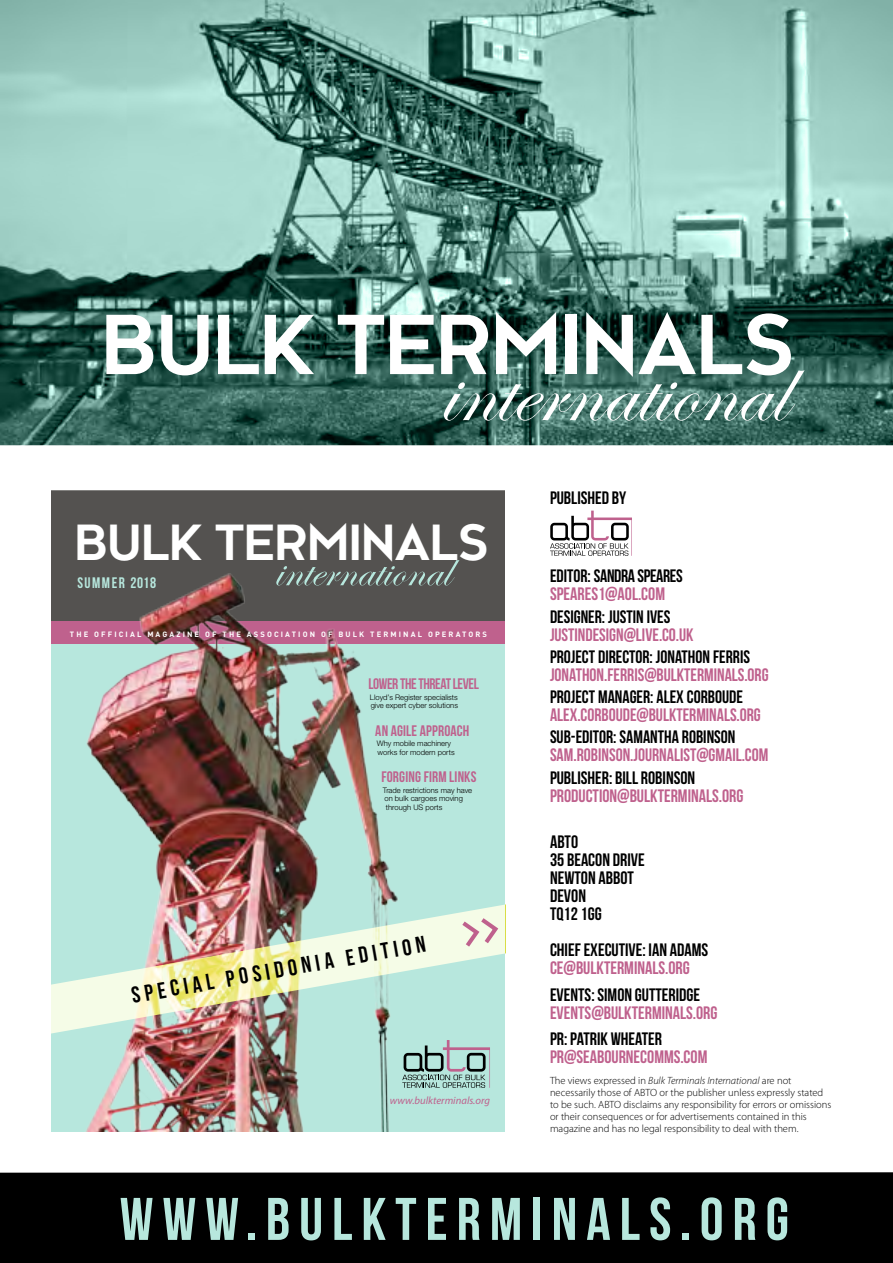
<style>
.page{position:relative;width:893px;height:1263px;background:#fff}
.page>*{position:absolute;margin:0;border:0;box-sizing:border-box;transform-origin:0 0}
.t1{font:98.85px "Edwardian Script ITC";color:#fff}
.t2{font:700 79.05px "Kessel 105";color:#fff}
.t3{font:60px "Bebas Neue";letter-spacing:.15em;color:#b7e7dd}
.t4{font:50.25px "Edwardian Script ITC";color:#b7e7dd}
.t5{font:700 47.25px "Kessel 105";color:#fff}
.t6{font:22.8px "Bebas Neue";color:#000}
.t7{font:18px/18px "Bebas Neue";color:#000}
.t8{font:18px "Bebas Neue";color:#bf618d}
.t9{font:18px "Bebas Neue";letter-spacing:-.02em;color:#000}
.t10{font:15.3px "Bebas Neue";letter-spacing:.01em;color:#bf618d}
.t11{font:15.3px "Bebas Neue";letter-spacing:-.025em;color:#bf618d}
.t12{font:15.3px "Bebas Neue";letter-spacing:.1em;color:#b7e7dd}
.t13{font:italic 10.65px "Myriad Pro";color:#bf618d}
.t14{font:300 10.5px/12px "Myriad Pro";color:#000}
.t15{font:300 7.65px/8.4px "Helvetica Neue LTW1 G";color:#000}
.t16{font:700 7.65px "DIN";letter-spacing:.275em;color:#fff}
.s1{font-style:italic}
</style>
<div class="page">
<img style="left:0;top:0;width:893px;height:445px">
<div style="left:52px;top:490px;width:453px;height:131px;background:#545250"></div>
<div style="left:52px;top:621px;width:453px;height:23px;background:#bf618d"></div>
<div style="left:52px;top:644px;width:453px;height:488px;background:#b7e7dd"></div>
<img style="left:85px;top:573px;width:313px;height:559px">
<svg style="left:402px;top:1040px;width:88px;height:48px"></svg>
<img style="left:52px;top:901px;width:453px;height:136px">
<svg style="left:458px;top:914px;width:43px;height:37px;background:#ece2d8"></svg>
<div style="left:0;top:1172px;width:893px;height:91px;background:#000"></div>
<svg style="left:550px;top:511px;width:82px;height:45px"></svg>
<h2 class="t2" style="left:102px;top:300px;width:694px">BULK TERMINALS</h2>
<h1 class="t1" style="left:440px;top:335px;width:347px">international</h1>
<h3 class="t5" style="left:75px;top:515px;width:415px">BULK TERMINALS</h3>
<h3 class="t4" style="left:274px;top:542px;width:177px">international</h3>
<h3 class="t12" style="left:77px;top:575px;width:80px">SUMMER 2018</h3>
<p class="t16" style="left:70px;top:629px;width:419px">THE OFFICIAL MAGAZINE OF THE ASSOCIATION OF BULK TERMINAL OPERATORS</p>
<h3 class="t11" style="left:368px;top:676px;width:112px">LOWER THE THREAT LEVEL</h3>
<p class="t15" style="left:370px;top:693px;width:90px">Lloyd’s Register specialists give expert cyber solutions</p>
<h3 class="t10" style="left:375px;top:722px;width:96px">AN AGILE APPROACH</h3>
<p class="t15" style="left:377px;top:739px;width:79px">Why mobile machinery works for modern ports</p>
<h3 class="t10" style="left:381px;top:769px;width:96px">FORGING FIRM LINKS</h3>
<p class="t15" style="left:383px;top:786px;width:91px">Trade restrictions may have on bulk cargoes moving through US ports</p>
<h3 class="t6" style="left:130px;top:983px;width:300px;rotate:-10deg">SPECIAL POSIDONIA EDITION</h3>
<p class="t13" style="left:390px;top:1093px;width:102px">www.bulkterminals.org</p>
<h3 class="t7" style="left:550px;top:488px;width:78px">PUBLISHED BY</h3>
<h3 class="t9" style="left:550px;top:566px;width:134px">EDITOR: SANDRA SPEARES</h3>
<h3 class="t8" style="left:550px;top:584px;width:117px">SPEARES1@AOL.COM</h3>
<h3 class="t7" style="left:550px;top:607px;width:122px">DESIGNER: JUSTIN IVES</h3>
<h3 class="t8" style="left:550px;top:624px;width:145px">JUSTINDESIGN@LIVE.CO.UK</h3>
<h3 class="t7" style="left:550px;top:647px;width:201px">PROJECT DIRECTOR: JONATHON FERRIS</h3>
<h3 class="t8" style="left:550px;top:665px;width:220px">JONATHON.FERRIS@BULKTERMINALS.ORG</h3>
<h3 class="t7" style="left:550px;top:688px;width:194px">PROJECT MANAGER: ALEX CORBOUDE</h3>
<h3 class="t8" style="left:550px;top:705px;width:212px">ALEX.CORBOUDE@BULKTERMINALS.ORG</h3>
<h3 class="t7" style="left:550px;top:728px;width:187px">SUB-EDITOR: SAMANTHA ROBINSON</h3>
<h3 class="t8" style="left:550px;top:745px;width:220px">SAM.ROBINSON.JOURNALIST@GMAIL.COM</h3>
<h3 class="t7" style="left:550px;top:768px;width:147px">PUBLISHER: BILL ROBINSON</h3>
<h3 class="t8" style="left:550px;top:785px;width:195px">PRODUCTION@BULKTERMINALS.ORG</h3>
<h3 class="t7" style="left:550px;top:833px;width:96px">ABTO<br>35 BEACON DRIVE<br>NEWTON ABBOT<br>DEVON<br>TQ12 1GG</h3>
<h3 class="t7" style="left:550px;top:941px;width:160px">CHIEF EXECUTIVE: IAN ADAMS</h3>
<h3 class="t8" style="left:550px;top:958px;width:141px">CE@BULKTERMINALS.ORG</h3>
<h3 class="t7" style="left:550px;top:985px;width:152px">EVENTS: SIMON GUTTERIDGE</h3>
<h3 class="t8" style="left:550px;top:1002px;width:169px">EVENTS@BULKTERMINALS.ORG</h3>
<h3 class="t7" style="left:550px;top:1030px;width:114px">PR: PATRIK WHEATER</h3>
<h3 class="t8" style="left:550px;top:1047px;width:159px">PR@SEABOURNECOMMS.COM</h3>
<p class="t14" style="left:550px;top:1074px;width:283px">The views expressed in <span class="s1">Bulk Terminals International</span> are not necessarily those of ABTO or the publisher unless expressly stated to be such. ABTO disclaims any responsibility for errors or omissions or their consequences or for advertisements contained in this magazine and has no legal responsibility to deal with them.</p>
<h3 class="t3" style="left:120px;top:1186px;width:671px">WWW.BULKTERMINALS.ORG</h3>
</div>
